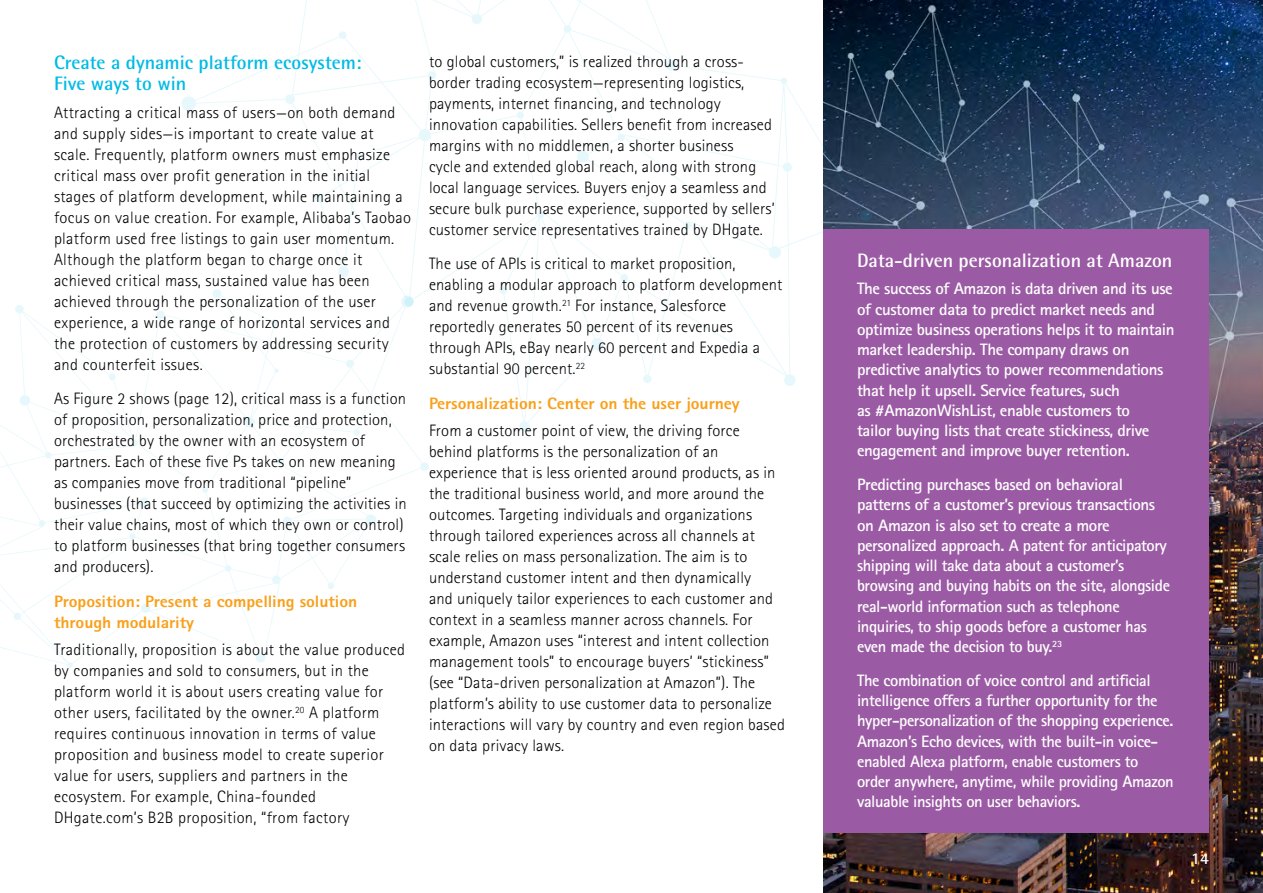
<style>
.page{position:relative;width:1263px;height:893px;background:#fff}
.page>*{position:absolute;margin:0;border:0;box-sizing:border-box;transform-origin:0 0}
.t1{font:700 19.5px/21px "Rotis Semi Sans";color:#00bbe5}
.t2{font:700 19.5px "Rotis Semi Sans";color:#fff}
.t3{font:300 16.5px/21px "Rotis Sans Serif";letter-spacing:.01em;color:#000}
.t4{font:700 16.5px/20.2px "Rotis Sans Serif";letter-spacing:-.025em;color:#fff}
.t5{font:800 16.5px/21px "Rotis Sans Serif";letter-spacing:-.005em;color:#f9a01b;scale:1.07 1}
</style>
<div class="page">
<img style="left:823px;top:0;width:440px;height:893px">
<svg style="left:182px;top:0;width:690px;height:432px"></svg>
<svg style="left:0;top:289px;width:429px;height:379px"></svg>
<div style="left:823px;top:230px;width:385px;height:602px;background:#9b5ba4"></div>
<p class="t1" style="left:54px;top:51px;width:309px">Create a dynamic platform ecosystem:<br>Five ways to win</p>
<p class="t3" style="left:54px;top:101px;width:358px">Attracting a critical mass of users—on both demand and supply sides—is important to create value at scale. Frequently, platform owners must emphasize critical mass over profit generation in the initial stages of platform development, while maintaining a focus on value creation. For example, Alibaba’s Taobao platform used free listings to gain user momentum.<br>Although the platform began to charge once it achieved critical mass, sustained value has been achieved through the personalization of the user experience, a wide range of horizontal services and the protection of customers by addressing security and counterfeit issues.</p>
<p class="t3" style="left:54px;top:388px;width:354px">As Figure 2 shows (page 12), critical mass is a function of proposition, personalization, price and protection, orchestrated by the owner with an ecosystem of partners. Each of these five Ps takes on new meaning as companies move from traditional “pipeline” businesses (that succeed by optimizing the activities in their value chains, most of which they own or control) to platform businesses (that bring together consumers and producers).</p>
<p class="t5" style="left:54px;top:590px;width:285px">Proposition: Present a compelling solution through modularity</p>
<p class="t3" style="left:54px;top:639px;width:353px">Traditionally, proposition is about the value produced by companies and sold to consumers, but in the platform world it is about users creating value for other users, facilitated by the owner.<sup>20</sup> A platform requires continuous innovation in terms of value proposition and business model to create superior value for users, suppliers and partners in the ecosystem. For example, China-founded DHgate.com’s B2B proposition, “from factory</p>
<p class="t3" style="left:429px;top:51px;width:347px">to global customers,” is realized through a cross&shy;border trading ecosystem—representing logistics, payments, internet financing, and technology innovation capabilities. Sellers benefit from increased margins with no middlemen, a shorter business<br>cycle and extended global reach, along with strong local language services. Buyers enjoy a seamless and secure bulk purchase experience, supported by sellers’ customer service representatives trained by DHgate.</p>
<p class="t3" style="left:429px;top:253px;width:355px">The use of APIs is critical to market proposition, enabling a modular approach to platform development and revenue growth.<sup>21</sup> For instance, Salesforce reportedly generates 50 percent of its revenues through APIs, eBay nearly 60 percent and Expedia a substantial 90 percent.<sup>22</sup></p>
<p class="t5" style="left:429px;top:392px;width:292px">Personalization: Center on the user journey</p>
<p class="t3" style="left:429px;top:420px;width:357px">From a customer point of view, the driving force behind platforms is the personalization of an experience that is less oriented around products, as in the traditional business world, and more around the outcomes. Targeting individuals and organizations through tailored experiences across all channels at scale relies on mass personalization. The aim is to understand customer intent and then dynamically<br>and uniquely tailor experiences to each customer and context in a seamless manner across channels. For example, Amazon uses “interest and intent collection management tools” to encourage buyers’ “stickiness” (see “Data-driven personalization at Amazon”). The platform’s ability to use customer data to personalize interactions will vary by country and even region based on data privacy laws.</p>
<p class="t2" style="left:857px;top:249px;width:317px">Data-driven personalization at Amazon</p>
<p class="t4" style="left:857px;top:278px;width:319px">The success of Amazon is data driven and its use of customer data to predict market needs and optimize business operations helps it to maintain market leadership. The company draws on predictive analytics to power recommendations that help it upsell. Service features, such<br>as #AmazonWishList, enable customers to<br>tailor buying lists that create stickiness, drive engagement and improve buyer retention.</p>
<p class="t4" style="left:857px;top:474px;width:314px">Predicting purchases based on behavioral patterns of a customer’s previous transactions on Amazon is also set to create a more personalized approach. A patent for anticipatory shipping will take data about a customer’s browsing and buying habits on the site, alongside real-world information such as telephone inquiries, to ship goods before a customer has even made the decision to buy.<sup>23</sup></p>
<p class="t4" style="left:857px;top:670px;width:318px">The combination of voice control and artificial intelligence offers a further opportunity for the hyper-personalization of the shopping experience.<br>Amazon’s Echo devices, with the built-in voice&shy;enabled Alexa platform, enable customers to order anywhere, anytime, while providing Amazon valuable insights on user behaviors.</p>
<p class="t4" style="left:1191px;top:847px;width:19px">14</p>
</div>
